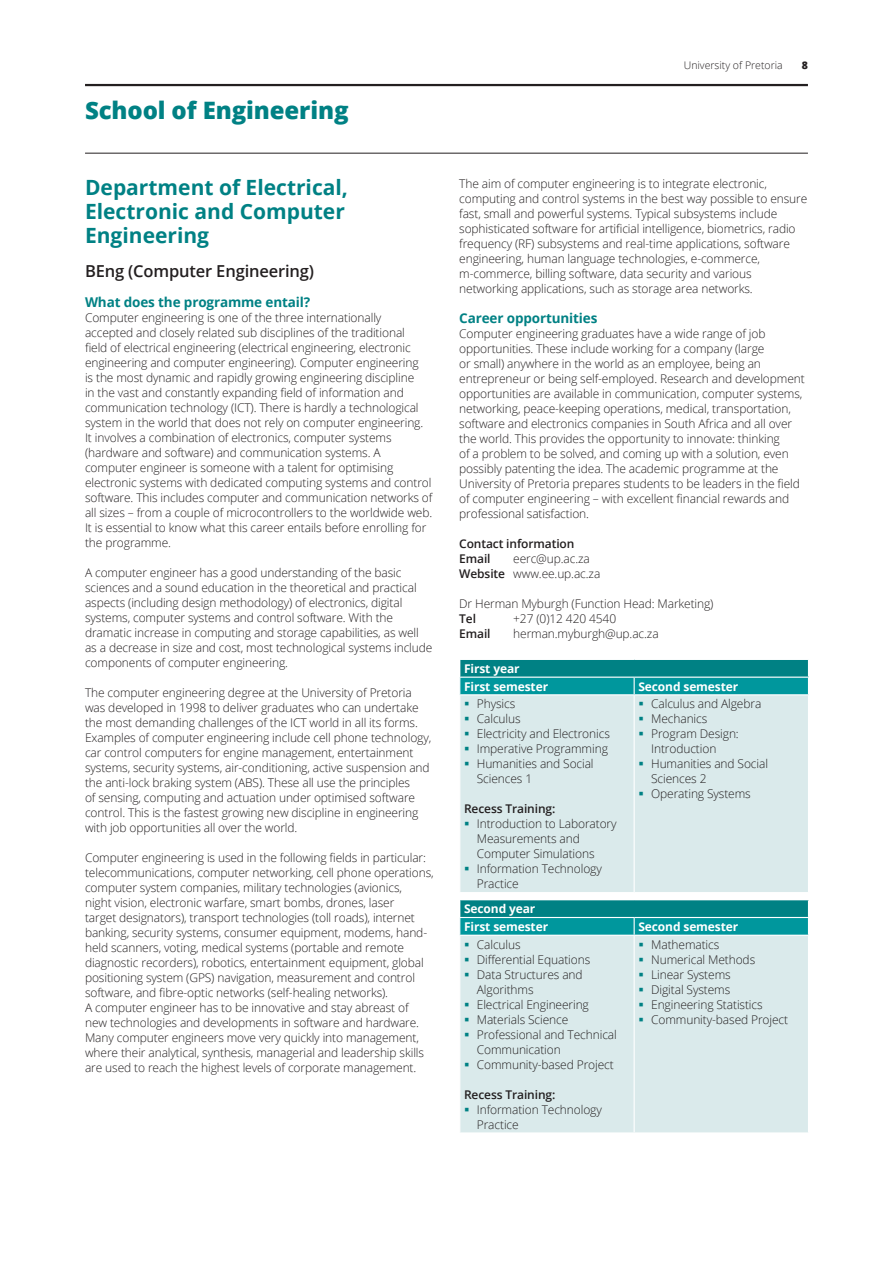
<style>
.page{position:relative;width:893px;height:1263px;background:#fff}
.page>*{position:absolute;margin:0;border:0;box-sizing:border-box;transform-origin:0 0}
.t1{font:800 24px "Open Sans";letter-spacing:-.005em;color:#008184}
.t2{font:700 21px/24px "Open Sans";color:#008184}
.t3{font:600 16.5px "Open Sans";letter-spacing:-.01em;color:#231f20}
.t4{font:700 13.5px "Open Sans";letter-spacing:-.01em;color:#008184}
.t5{font:300 12px/15px "Open Sans";letter-spacing:-.01em;color:#231f20}
.t6{font:700 12px/17.7px "Open Sans";letter-spacing:-.01em;color:#fff}
.t7{font:600 12px/15px "Open Sans";letter-spacing:-.01em;color:#231f20}
.t8{font:300 10.5px "Open Sans";color:#231f20}
.t9{font:800 10.5px "Open Sans";color:#231f20}
.s1{font-weight:600}
</style>
<div class="page">
<hr style="left:85px;top:84px;width:723px;height:2px;background:#231f20">
<hr style="left:85px;top:153px;width:723px;height:1px;background:#231f20">
<div style="left:460px;top:695px;width:348px;height:197px;background:#daeaeb"></div>
<svg style="left:459px;top:660px;width:350px;height:34px;background:#0a9094"></svg>
<hr style="left:634px;top:695px;width:1px;height:197px;background:#fff">
<div style="left:460px;top:936px;width:348px;height:196px;background:#daeaeb"></div>
<svg style="left:459px;top:900px;width:350px;height:35px;background:#0f9296"></svg>
<hr style="left:634px;top:936px;width:1px;height:196px;background:#fff">
<svg style="left:465px;top:702px;width:4px;height:4px"></svg>
<svg style="left:465px;top:717px;width:4px;height:4px"></svg>
<svg style="left:465px;top:732px;width:4px;height:4px"></svg>
<svg style="left:465px;top:747px;width:4px;height:4px"></svg>
<svg style="left:465px;top:762px;width:4px;height:4px"></svg>
<svg style="left:465px;top:822px;width:4px;height:4px"></svg>
<svg style="left:465px;top:867px;width:4px;height:4px"></svg>
<svg style="left:639px;top:702px;width:4px;height:4px"></svg>
<svg style="left:639px;top:717px;width:4px;height:4px"></svg>
<svg style="left:639px;top:732px;width:4px;height:4px"></svg>
<svg style="left:639px;top:762px;width:4px;height:4px"></svg>
<svg style="left:639px;top:792px;width:4px;height:4px"></svg>
<svg style="left:465px;top:942px;width:4px;height:4px"></svg>
<svg style="left:465px;top:957px;width:4px;height:4px"></svg>
<svg style="left:465px;top:972px;width:4px;height:4px"></svg>
<svg style="left:465px;top:1002px;width:4px;height:4px"></svg>
<svg style="left:465px;top:1017px;width:4px;height:4px"></svg>
<svg style="left:465px;top:1032px;width:4px;height:4px"></svg>
<svg style="left:465px;top:1062px;width:4px;height:4px"></svg>
<svg style="left:465px;top:1107px;width:4px;height:4px"></svg>
<svg style="left:639px;top:942px;width:4px;height:4px"></svg>
<svg style="left:639px;top:957px;width:4px;height:4px"></svg>
<svg style="left:639px;top:972px;width:4px;height:4px"></svg>
<svg style="left:639px;top:987px;width:4px;height:4px"></svg>
<svg style="left:639px;top:1002px;width:4px;height:4px"></svg>
<svg style="left:639px;top:1017px;width:4px;height:4px"></svg>
<h1 class="t1" style="left:85px;top:92px;width:265px">School of Engineering</h1>
<h2 class="t2" style="left:85px;top:175px;width:264px">Department of Electrical,<br>Electronic and Computer<br>Engineering</h2>
<h3 class="t3" style="left:85px;top:260px;width:230px">BEng (Computer Engineering)</h3>
<p class="t4" style="left:85px;top:293px;width:227px">What does the programme entail?</p>
<p class="t5" style="left:85px;top:310px;width:349px">Computer engineering is one of the three internationally accepted and closely related sub disciplines of the traditional<br>field of electrical engineering (electrical engineering, electronic engineering and computer engineering). Computer engineering<br>is the most dynamic and rapidly growing engineering discipline<br>in the vast and constantly expanding field of information and communication technology (ICT). There is hardly a technological system in the world that does not rely on computer engineering.<br>It involves a combination of electronics, computer systems (hardware and software) and communication systems. A computer engineer is someone with a talent for optimising electronic systems with dedicated computing systems and control software. This includes computer and communication networks of all sizes – from a couple of microcontrollers to the worldwide web.<br>It is essential to know what this career entails before enrolling for the programme.</p>
<p class="t5" style="left:85px;top:565px;width:349px">A computer engineer has a good understanding of the basic sciences and a sound education in the theoretical and practical aspects (including design methodology) of electronics, digital systems, computer systems and control software. With the dramatic increase in computing and storage capabilities, as well as a decrease in size and cost, most technological systems include components of computer engineering.</p>
<p class="t5" style="left:85px;top:685px;width:348px">The computer engineering degree at the University of Pretoria was developed in 1998 to deliver graduates who can undertake the most demanding challenges of the ICT world in all its forms.<br>Examples of computer engineering include cell phone technology, car control computers for engine management, entertainment systems, security systems, air-conditioning, active suspension and the anti-lock braking system (ABS). These all use the principles<br>of sensing, computing and actuation under optimised software control. This is the fastest growing new discipline in engineering with job opportunities all over the world.</p>
<p class="t5" style="left:85px;top:850px;width:350px">Computer engineering is used in the following fields in particular: telecommunications, computer networking, cell phone operations, computer system companies, military technologies (avionics,<br>night vision, electronic warfare, smart bombs, drones, laser<br>target designators), transport technologies (toll roads), internet banking, security systems, consumer equipment, modems, hand&shy;held scanners, voting, medical systems (portable and remote diagnostic recorders), robotics, entertainment equipment, global positioning system (GPS) navigation, measurement and control software, and fibre-optic networks (self-healing networks).<br>A computer engineer has to be innovative and stay abreast of<br>new technologies and developments in software and hardware.<br>Many computer engineers move very quickly into management, where their analytical, synthesis, managerial and leadership skills are used to reach the highest levels of corporate management.</p>
<p class="t8" style="left:684px;top:58px;width:100px">University of Pretoria</p>
<p class="t9" style="left:802px;top:57px;width:8px">8</p>
<p class="t5" style="left:459px;top:176px;width:350px">The aim of computer engineering is to integrate electronic, computing and control systems in the best way possible to ensure fast, small and powerful systems. Typical subsystems include sophisticated software for artificial intelligence, biometrics, radio frequency (RF) subsystems and real-time applications, software engineering, human language technologies, e-commerce, m-commerce, billing software, data security and various networking applications, such as storage area networks.</p>
<p class="t4" style="left:459px;top:308px;width:140px">Career opportunities</p>
<p class="t5" style="left:459px;top:326px;width:347px">Computer engineering graduates have a wide range of job opportunities. These include working for a company (large<br>or small) anywhere in the world as an employee, being an entrepreneur or being self-employed. Research and development opportunities are available in communication, computer systems, networking, peace-keeping operations, medical, transportation, software and electronics companies in South Africa and all over the world. This provides the opportunity to innovate: thinking<br>of a problem to be solved, and coming up with a solution, even possibly patenting the idea. The academic programme at the University of Pretoria prepares students to be leaders in the field of computer engineering – with excellent financial rewards and professional satisfaction.</p>
<p class="t7" style="left:459px;top:536px;width:117px">Contact information<br>Email</p>
<p class="t5" style="left:459px;top:551px;width:143px;text-indent:54px">eerc@up.ac.za<br><span class="s1">Website</span> www.ee.up.ac.za</p>
<p class="t5" style="left:459px;top:596px;width:256px">Dr Herman Myburgh (Function Head: Marketing)</p>
<p class="t7" style="left:459px;top:611px;width:18px">Tel</p>
<p class="t5" style="left:513px;top:611px;width:104px">+27 (0)12 420 4540</p>
<p class="t7" style="left:459px;top:626px;width:33px">Email</p>
<p class="t5" style="left:513px;top:626px;width:147px">herman.myburgh@up.ac.za</p>
<p class="t6" style="left:464px;top:659px;width:86px">First year<br>First semester</p>
<p class="t6" style="left:638px;top:677px;width:101px">Second semester</p>
<p class="t5" style="left:477px;top:696px;width:135px">Physics<br>Calculus<br>Electricity and Electronics<br>Imperative Programming<br>Humanities and Social<br>Sciences 1</p>
<p class="t7" style="left:464px;top:801px;width:93px">Recess Training:</p>
<p class="t5" style="left:477px;top:816px;width:141px">Introduction to Laboratory<br>Measurements and<br>Computer Simulations<br>Information Technology<br>Practice</p>
<p class="t6" style="left:464px;top:900px;width:86px">Second year<br>First semester</p>
<p class="t5" style="left:477px;top:936px;width:142px">Calculus<br>Differential Equations<br>Data Structures and<br>Algorithms<br>Electrical Engineering<br>Materials Science<br>Professional and Technical<br>Communication<br>Community-based Project</p>
<p class="t7" style="left:464px;top:1086px;width:93px">Recess Training:</p>
<p class="t5" style="left:477px;top:1101px;width:127px">Information Technology<br>Practice</p>
<p class="t5" style="left:651px;top:696px;width:118px">Calculus and Algebra<br>Mechanics<br>Program Design:<br>Introduction<br>Humanities and Social<br>Sciences 2<br>Operating Systems</p>
<p class="t6" style="left:638px;top:917px;width:101px">Second semester</p>
<p class="t5" style="left:651px;top:936px;width:138px">Mathematics<br>Numerical Methods<br>Linear Systems<br>Digital Systems<br>Engineering Statistics<br>Community-based Project</p>
</div>
